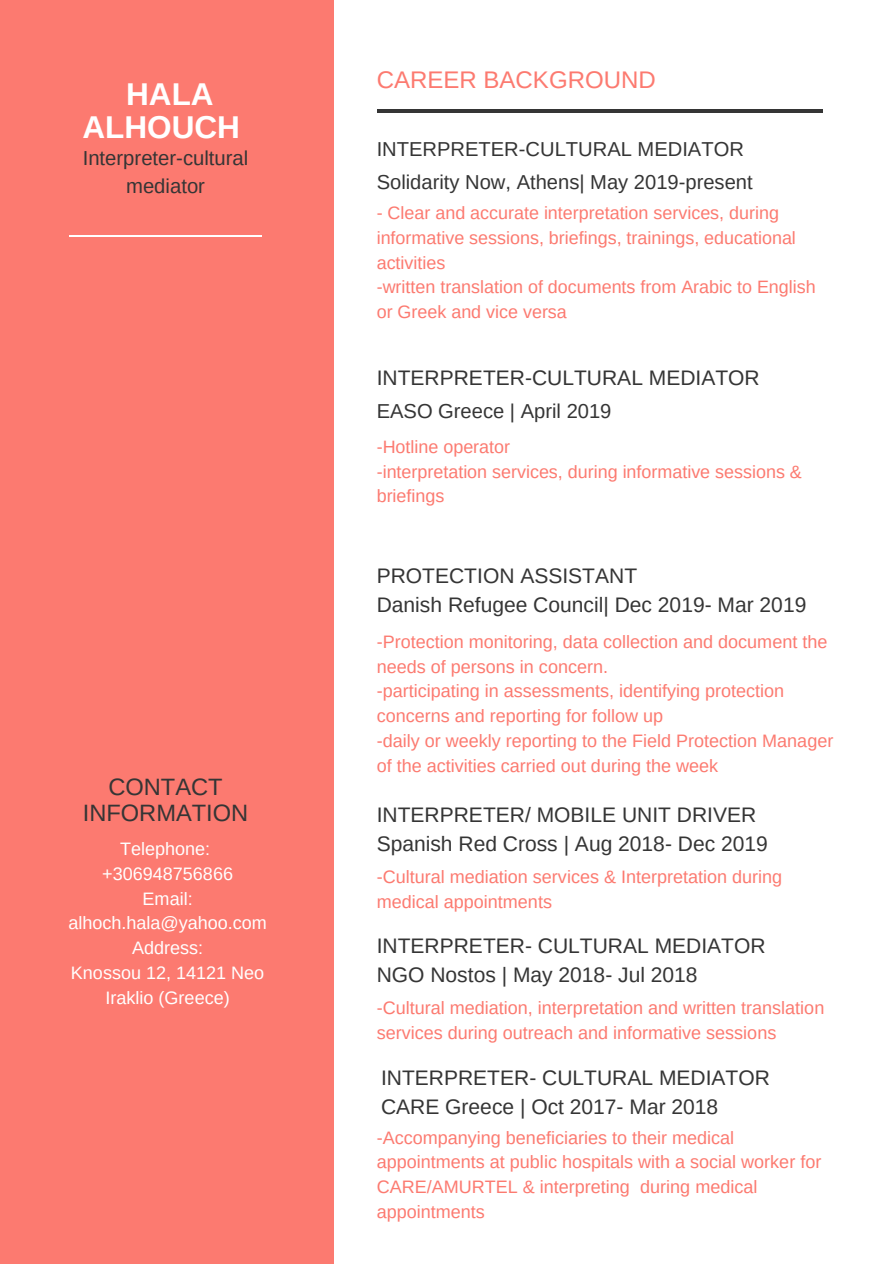
<style>
.page{position:relative;width:894px;height:1264px;background:#fff}
.page>*{position:absolute;margin:0;border:0;box-sizing:border-box;transform-origin:0 0}
.t1{font:700 31.5px/33.8px "Arimo";color:#fff;text-align:center}
.t2{font:24px "Arimo";color:#fc7a70}
.t3{font:23.7px/26px "Arimo";color:#353535;text-align:center}
.t4{font:21px/29.2px "Arimo";color:#353535}
.t5{font:20.25px/28.2px "Arimo";color:#353535;text-align:center}
.t6{font:20.1px/33.6px "Arimo";color:#353535}
.t7{font:18px/24.8px "Arimo";color:#fc7a70}
.t8{font:18px/24.8px "Arimo";color:#fff;text-align:center}
.t9{font:17.85px/24.6px "Arimo";color:#fc7a70}
</style>
<div class="page">
<div style="left:0;top:0;width:334px;height:1263px;background:#fc7a70"></div>
<svg style="left:69px;top:235px;width:22px;height:1px"></svg>
<svg style="left:240px;top:235px;width:22px;height:1px"></svg>
<hr style="left:91px;top:235px;width:149px;height:1px;background:#fff">
<hr style="left:376px;top:109px;width:446px;height:3px;background:#353535">
<h1 class="t1" style="left:82px;top:77px;width:159px">HALA<br>ALHOUCH</h1>
<p class="t5" style="left:83px;top:144px;width:167px">Interpreter-cultural mediator</p>
<h3 class="t3" style="left:83px;top:774px;width:167px">CONTACT<br>INFORMATION</h3>
<p class="t8" style="left:68px;top:836px;width:200px">Telephone: +306948756866<br>Email: alhoch.hala@yahoo.com<br>Address:<br>Knossou 12, 14121 Neo<br>Iraklio (Greece)</p>
<h2 class="t2" style="left:376px;top:66px;width:280px">CAREER BACKGROUND</h2>
<p class="t6" style="left:376px;top:132px;width:377px">INTERPRETER-CULTURAL MEDIATOR<br>Solidarity Now, Athens| May 2019-present</p>
<p class="t9" style="left:376px;top:201px;width:440px">- Clear and accurate interpretation services, during informative sessions, briefings, trainings, educational activities<br>-written translation of documents from Arabic to English or Greek and vice versa</p>
<p class="t4" style="left:376px;top:363px;width:384px">INTERPRETER-CULTURAL MEDIATOR</p>
<p class="t6" style="left:376px;top:394px;width:236px">EASO Greece | April 2019</p>
<p class="t9" style="left:376px;top:434px;width:426px">-Hotline operator<br>-interpretation services, during informative sessions &amp; briefings</p>
<p class="t4" style="left:376px;top:560px;width:431px">PROTECTION ASSISTANT<br>Danish Refugee Council| Dec 2019- Mar 2019</p>
<p class="t7" style="left:376px;top:629px;width:458px">-Protection monitoring, data collection and document the needs of persons in concern.<br>-participating in assessments, identifying protection concerns and reporting for follow up<br>-daily or weekly reporting to the Field Protection Manager of the activities carried out during the week</p>
<p class="t4" style="left:376px;top:800px;width:392px">INTERPRETER/ MOBILE UNIT DRIVER<br>Spanish Red Cross | Aug 2018- Dec 2019</p>
<p class="t7" style="left:376px;top:864px;width:407px">-Cultural mediation services &amp; Interpretation during medical appointments</p>
<p class="t4" style="left:376px;top:930px;width:390px">INTERPRETER- CULTURAL MEDIATOR<br>NGO Nostos | May 2018- Jul 2018</p>
<p class="t7" style="left:376px;top:995px;width:449px">-Cultural mediation, interpretation and written translation services during outreach and informative sessions</p>
<p class="t4" style="left:381px;top:1062px;width:390px">INTERPRETER- CULTURAL MEDIATOR<br>CARE Greece | Oct 2017- Mar 2018</p>
<p class="t7" style="left:376px;top:1124px;width:446px">-Accompanying beneficiaries to their medical appointments at public hospitals with a social worker for CARE/AMURTEL &amp; interpreting during medical appointments</p>
</div>
